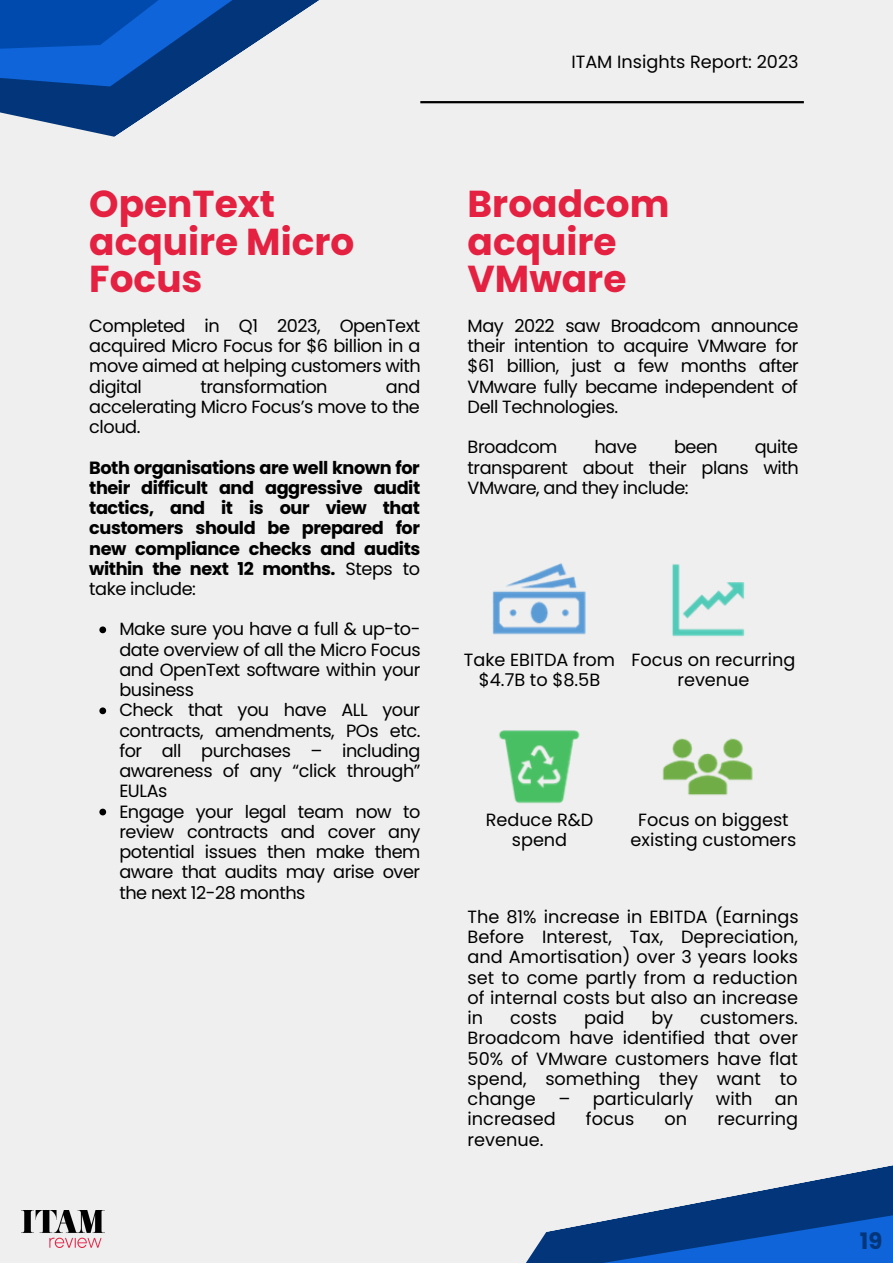
<style>
.page{position:relative;width:893px;height:1264px;background:#fff}
.page>*{position:absolute;margin:0;border:0;box-sizing:border-box;transform-origin:0 0}
.t1{font:700 37.5px/37px "Poppins";color:#e42140}
.t2{font:700 22.65px "Poppins";color:#023579}
.t3{font:17.7px/20.2px "Poppins";letter-spacing:-.025em;color:#000;text-align:justify}
.t4{font:700 17.7px/20.2px "Poppins";letter-spacing:-.025em;color:#000;text-align:justify}
.t5{font:17.7px/20.2px "Poppins";color:#000;text-align:center}
.s1{font-weight:400}
</style>
<div class="page">
<div style="left:0;top:0;width:892px;height:1262px;background:#efefef"></div>
<svg style="left:526px;top:1173px;width:366px;height:89px"></svg>
<svg style="left:0;top:0;width:483px;height:137px"></svg>
<hr style="left:420px;top:101px;width:383px;height:2px;background:#000">
<svg style="left:99px;top:626px;width:7px;height:7px"></svg>
<svg style="left:99px;top:707px;width:7px;height:7px"></svg>
<svg style="left:99px;top:808px;width:7px;height:7px"></svg>
<img style="left:21px;top:1210px;width:83px;height:36px">
<img style="left:492px;top:563px;width:94px;height:72px">
<img style="left:672px;top:564px;width:73px;height:73px">
<img style="left:498px;top:730px;width:82px;height:74px">
<img style="left:662px;top:738px;width:91px;height:58px">
<p class="t5" style="left:571px;top:52px;width:229px">ITAM Insights Report: 2023</p>
<p class="t1" style="left:89px;top:186px;width:266px">OpenText acquire Micro<br>Focus</p>
<p class="t3" style="left:89px;top:315px;width:333px">Completed in Q1 2023, OpenText acquired Micro Focus for $6 billion in a move aimed at helping customers with digital</p>
<p class="t3" style="left:200px;top:376px;width:129px">transformation</p>
<p class="t3" style="left:89px;top:376px;width:332px;text-indent:297px">and accelerating Micro Focus’s move to the cloud.</p>
<p class="t4" style="left:89px;top:457px;width:332px">Both organisations are well known for their difficult and aggressive audit tactics, and it is our view that customers should be prepared for new compliance checks and audits within the next 12 months. <span class="s1">Steps to take include:</span></p>
<p class="t3" style="left:119px;top:619px;width:303px">Make sure you have a full &amp; up-to&shy;date overview of all the Micro Focus and OpenText software within your business</p>
<p class="t3" style="left:119px;top:700px;width:303px">Check that you have ALL your contracts, amendments, POs etc. for all purchases – including awareness of any “click through” EULAs</p>
<p class="t3" style="left:119px;top:801px;width:303px">Engage your legal team now to review contracts and cover any potential issues then make them aware that audits may arise over the next 12-28 months</p>
<p class="t1" style="left:467px;top:186px;width:203px">Broadcom acquire<br>VMware</p>
<p class="t3" style="left:467px;top:315px;width:333px">May 2022 saw Broadcom announce their intention to acquire VMware for $61 billion, just a few months after VMware fully became independent of Dell Technologies.</p>
<p class="t3" style="left:467px;top:437px;width:91px">Broadcom</p>
<p class="t3" style="left:594px;top:437px;width:44px">have</p>
<p class="t3" style="left:674px;top:437px;width:45px">been</p>
<p class="t3" style="left:467px;top:437px;width:332px;text-indent:287px">quite transparent about their plans with VMware, and they include:</p>
<p class="t5" style="left:464px;top:650px;width:153px">Take EBITDA from $4.7B to $8.5B</p>
<p class="t5" style="left:631px;top:650px;width:165px">Focus on recurring revenue</p>
<p class="t5" style="left:485px;top:809px;width:109px">Reduce R&amp;D spend</p>
<p class="t5" style="left:630px;top:809px;width:167px">Focus on biggest existing customers</p>
<p class="t3" style="left:467px;top:906px;width:332px">The 81% increase in EBITDA (Earnings Before Interest, Tax, Depreciation, and Amortisation) over 3 years looks set to come partly from a reduction of internal costs but also an increase in</p>
<p class="t3" style="left:510px;top:1007px;width:48px">costs</p>
<p class="t3" style="left:584px;top:1007px;width:42px">paid</p>
<p class="t3" style="left:651px;top:1007px;width:23px">by</p>
<p class="t3" style="left:467px;top:1007px;width:332px;text-indent:232px">customers.<br>Broadcom have identified that over 50% of VMware customers have flat spend, something they want to change</p>
<p class="t5" style="left:558px;top:1088px;width:136px">– particularly</p>
<p class="t3" style="left:715px;top:1088px;width:38px">with</p>
<p class="t3" style="left:774px;top:1088px;width:25px">an</p>
<p class="t5" style="left:467px;top:1108px;width:90px">increased</p>
<p class="t3" style="left:586px;top:1108px;width:50px">focus</p>
<p class="t3" style="left:664px;top:1108px;width:24px">on</p>
<p class="t5" style="left:717px;top:1108px;width:82px">recurring</p>
<p class="t5" style="left:467px;top:1129px;width:77px">revenue.</p>
<p class="t2" style="left:859px;top:1224px;width:24px">19</p>
</div>
